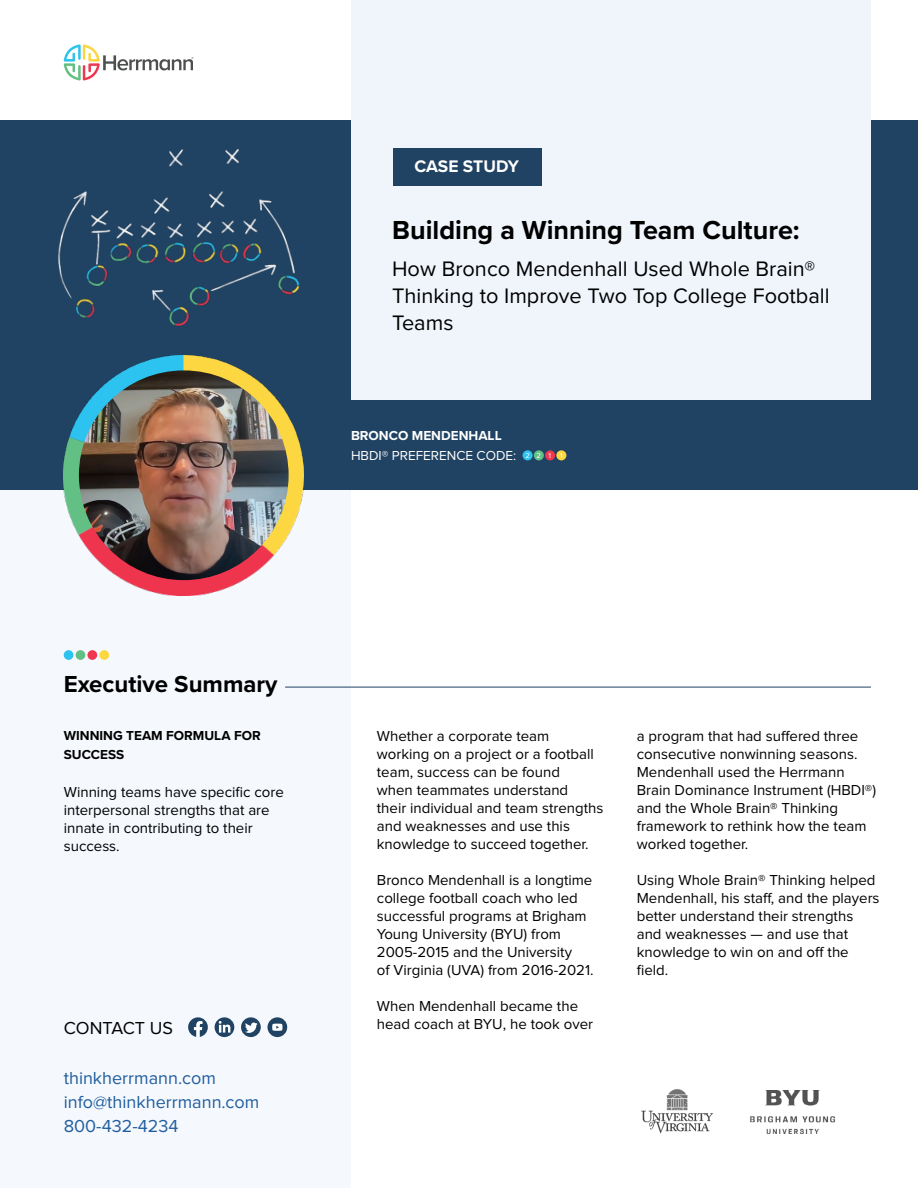
<style>
.page{position:relative;width:918px;height:1188px;background:#fff}
.page>*{position:absolute;margin:0;border:0;box-sizing:border-box;transform-origin:0 0}
.t1{font:700 27px "Proxima Nova";color:#000}
.t2{font:700 24px "Proxima Nova";color:#000}
.t3{font:21.75px/27px "Proxima Nova";color:#000}
.t4{font:18px/24px "Proxima Nova";color:#215e9e}
.t5{font:18px "Proxima Nova";color:#000}
.t6{font:700 17.4px "Proxima Nova";letter-spacing:-.005em;color:#fff}
.Paragraph_Style_1{font:15px/18px "Proxima Nova";color:#000}
.Paragraph_Style_1-2{font:700 13.5px/19.5px "Proxima Nova";color:#000}
.Paragraph_Style_1-3{font:13.5px "Proxima Nova";color:#fff}
.Paragraph_Style_1-4{font:700 13.5px "Proxima Nova";color:#fff}
.Paragraph_Style_1-5{font:7.5px "Proxima Nova";color:#fff}
.t7{font:600 4.5px "Proxima Nova";color:#4f524f}
</style>
<div class="page">
<svg style="left:64px;top:44px;width:129px;height:36px"></svg>
<div style="left:0;top:490px;width:351px;height:698px;background:#f0f5fc"></div>
<div style="left:0;top:120px;width:918px;height:370px;background:#214363"></div>
<div style="left:351px;top:0;width:520px;height:400px;background:#f0f5fc"></div>
<div style="left:393px;top:148px;width:149px;height:38px;background:#214363"></div>
<div style="left:64px;top:650px;width:9px;height:10px;background:#2cc3f0;border-radius:50%"></div>
<div style="left:76px;top:650px;width:9px;height:10px;background:#63c084;border-radius:50%"></div>
<div style="left:87px;top:650px;width:10px;height:10px;background:#ef374f;border-radius:50%"></div>
<div style="left:99px;top:650px;width:10px;height:10px;background:#fdd742;border-radius:50%"></div>
<img style="left:641px;top:1089px;width:73px;height:45px">
<img style="left:750px;top:1091px;width:85px;height:43px">
<img style="left:64px;top:355px;width:240px;height:240px">
<img style="left:79px;top:370px;width:210px;height:210px;border-radius:105px">
<div style="left:523px;top:450px;width:10px;height:10px;background:#2cc3f0;border-radius:50%"></div>
<div style="left:534px;top:450px;width:10px;height:10px;background:#63c084;border-radius:50%"></div>
<div style="left:545px;top:450px;width:10px;height:10px;background:#ef374f;border-radius:50%"></div>
<div style="left:556px;top:450px;width:10px;height:10px;background:#fdd742;border-radius:50%"></div>
<img style="left:58px;top:149px;width:242px;height:177px">
<hr style="left:285px;top:687px;width:586px;height:1px;background:#214363">
<div style="left:241px;top:1017px;width:20px;height:20px;background:#214363;border-radius:50%"></div>
<svg style="left:245px;top:1023px;width:13px;height:10px"></svg>
<svg style="left:215px;top:1017px;width:19px;height:20px"></svg>
<svg style="left:219px;top:1021px;width:11px;height:12px"></svg>
<svg style="left:188px;top:1017px;width:20px;height:20px"></svg>
<div style="left:268px;top:1017px;width:19px;height:20px;background:#214363;border-radius:50%"></div>
<svg style="left:272px;top:1024px;width:10px;height:7px"></svg>
<p class="t7" style="left:192px;top:55px;width:4px">®</p>
<p class="t6" style="left:414px;top:153px;width:106px">CASE STUDY</p>
<p class="t1" style="left:392px;top:210px;width:409px">Building a Winning Team Culture:</p>
<p class="t3" style="left:392px;top:257px;width:439px">How Bronco Mendenhall Used Whole Brain®<br>Thinking to Improve Two Top College Football<br>Teams</p>
<p class="Paragraph_Style_1-4" style="left:351px;top:426px;width:152px">BRONCO MENDENHALL</p>
<p class="Paragraph_Style_1-3" style="left:351px;top:449px;width:167px">HBDI® PREFERENCE CODE:</p>
<p class="Paragraph_Style_1-5" style="left:525px;top:452px;width:39px">2 2 1 1</p>
<p class="t2" style="left:64px;top:666px;width:215px">Executive Summary</p>
<p class="Paragraph_Style_1-2" style="left:64px;top:725px;width:199px">WINNING TEAM FORMULA FOR<br>SUCCESS</p>
<p class="Paragraph_Style_1" style="left:64px;top:784px;width:222px">Winning teams have specific core interpersonal strengths that are innate in contributing to their success.</p>
<p class="t5" style="left:64px;top:1019px;width:111px">CONTACT US</p>
<p class="t4" style="left:64px;top:1067px;width:197px">thinkherrmann.com info@thinkherrmann.com<br>800-432-4234</p>
<p class="Paragraph_Style_1" style="left:377px;top:728px;width:228px">Whether a corporate team working on a project or a football team, success can be found<br>when teammates understand<br>their individual and team strengths and weaknesses and use this knowledge to succeed together.</p>
<p class="Paragraph_Style_1" style="left:377px;top:872px;width:218px">Bronco Mendenhall is a longtime college football coach who led successful programs at Brigham<br>Young University (BYU) from<br>2005-2015 and the University<br>of Virginia (UVA) from 2016-2021.</p>
<p class="Paragraph_Style_1" style="left:377px;top:998px;width:218px">When Mendenhall became the head coach at BYU, he took over</p>
<p class="Paragraph_Style_1" style="left:637px;top:728px;width:241px">a program that had suffered three consecutive nonwinning seasons.<br>Mendenhall used the Herrmann<br>Brain Dominance Instrument (HBDI®) and the Whole Brain® Thinking framework to rethink how the team worked together.</p>
<p class="Paragraph_Style_1" style="left:637px;top:872px;width:244px">Using Whole Brain® Thinking helped<br>Mendenhall, his staff, and the players better understand their strengths and weaknesses — and use that knowledge to win on and off the field.</p>
</div>
